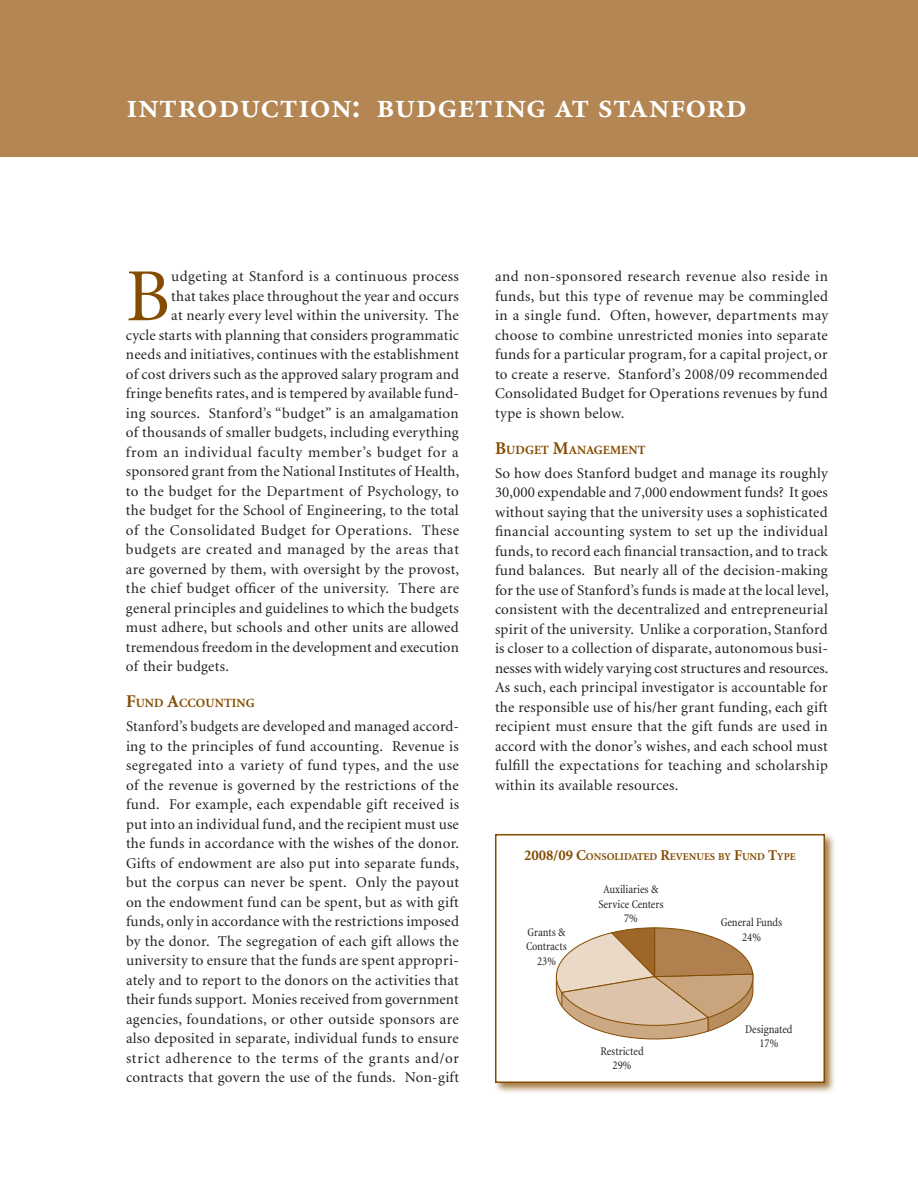
<style>
.page{position:relative;width:918px;height:1188px;background:#fff}
.page>*{position:absolute;margin:0;border:0;box-sizing:border-box;transform-origin:0 0}
.Body_text{font:75px "Minion";color:#844c00}
.section_titleR{font:36px "Minion Semibold SC";color:#fff}
.Body_text-2{font:15px/19.5px "Minion";letter-spacing:.02em;color:#231f20;text-align:justify}
.Body_text-3{font:15px "Minion";letter-spacing:.045em;color:#231f20}
.Subhead_2N{font:700 12.6px "Minion";letter-spacing:.01em;color:#844c00}
.t1{font:condensed 12px/14.4px "Minion";color:#231f20;text-align:center}
.t2{font:700 10.5px "Minion";color:#844c00}
.s1{font-size:18px}
.s2{font-size:15px}
</style>
<div class="page">
<div style="left:0;top:0;width:918px;height:158px;background:#b38653"></div>
<div style="left:492px;top:831px;width:346px;height:264px;background:#844c00;opacity:.75"></div>
<div style="left:496px;top:835px;width:328px;height:247px;background:#fff"></div>
<div style="left:495px;top:834px;width:330px;height:249px;border:2px solid #844c00"></div>
<svg style="left:555px;top:927px;width:199px;height:113px"></svg>
<p class="section_titleR" style="left:126px;top:87px;width:622px">introduction: budgeting at stanford</p>
<p class="Body_text" style="left:126px;top:259px;width:45px">B</p>
<p class="Body_text-2" style="left:171px;top:267px;width:289px">udgeting at Stanford is a continuous process</p>
<p class="Body_text-2" style="left:171px;top:287px;width:289px">that takes place throughout the year and occurs</p>
<p class="Body_text-2" style="left:171px;top:306px;width:289px">at nearly every level within the university. The</p>
<p class="Body_text-2" style="left:126px;top:326px;width:335px">cycle starts with planning that considers programmatic</p>
<p class="Body_text-2" style="left:126px;top:345px;width:335px">needs and initiatives, continues with the establishment</p>
<p class="Body_text-2" style="left:126px;top:365px;width:335px">of cost drivers such as the approved salary program and</p>
<p class="Body_text-2" style="left:126px;top:384px;width:335px">fringe benefits rates, and is tempered by available fund-</p>
<p class="Body_text-2" style="left:126px;top:404px;width:334px">ing sources. Stanford’s “budget” is an amalgamation</p>
<p class="Body_text-2" style="left:126px;top:423px;width:334px">of thousands of smaller budgets, including everything</p>
<p class="Body_text-3" style="left:126px;top:445px;width:334px">from an individual faculty member’s budget for a</p>
<p class="Body_text-2" style="left:126px;top:462px;width:335px">sponsored grant from the National Institutes of Health,</p>
<p class="Body_text-2" style="left:126px;top:482px;width:334px">to the budget for the Department of Psychology, to</p>
<p class="Body_text-2" style="left:126px;top:501px;width:334px">the budget for the School of Engineering, to the total</p>
<p class="Body_text-2" style="left:126px;top:521px;width:335px">of the Consolidated Budget for Operations. These</p>
<p class="Body_text-2" style="left:126px;top:540px;width:334px">budgets are created and managed by the areas that</p>
<p class="Body_text-2" style="left:126px;top:560px;width:335px">are governed by them, with oversight by the provost,</p>
<p class="Body_text-2" style="left:126px;top:579px;width:335px">the chief budget officer of the university. There are</p>
<p class="Body_text-2" style="left:126px;top:599px;width:334px">general principles and guidelines to which the budgets</p>
<p class="Body_text-2" style="left:126px;top:618px;width:334px">must adhere, but schools and other units are allowed</p>
<p class="Body_text-2" style="left:126px;top:638px;width:334px">tremendous freedom in the development and execution</p>
<p class="Body_text-2" style="left:126px;top:657px;width:104px">of their budgets.</p>
<p class="Subhead_2N" style="left:126px;top:697px;width:130px"><span class="s1">F</span>UND <span class="s1">A</span>CCOUNTING</p>
<p class="Body_text-2" style="left:126px;top:717px;width:335px">Stanford’s budgets are developed and managed accord&shy;ing to the principles of fund accounting. Revenue is segregated into a variety of fund types, and the use of the revenue is governed by the restrictions of the fund. For example, each expendable gift received is put into an individual fund, and the recipient must use the funds in accordance with the wishes of the donor.<br>Gifts of endowment are also put into separate funds, but the corpus can never be spent. Only the payout on the endowment fund can be spent, but as with gift funds, only in accordance with the restrictions imposed by the donor. The segregation of each gift allows the university to ensure that the funds are spent appropri&shy;ately and to report to the donors on the activities that their funds support. Monies received from government agencies, foundations, or other outside sponsors are also deposited in separate, individual funds to ensure strict adherence to the terms of the grants and/or contracts that govern the use of the funds. Non-gift</p>
<p class="Body_text-2" style="left:495px;top:267px;width:335px">and non-sponsored research revenue also reside in funds, but this type of revenue may be commingled in a single fund. Often, however, departments may choose to combine unrestricted monies into separate funds for a particular program, for a capital project, or to create a reserve. Stanford’s 2008/09 recommended Consolidated Budget for Operations revenues by fund type is shown below.</p>
<p class="Subhead_2N" style="left:495px;top:443px;width:152px"><span class="s1">B</span>UDGET <span class="s1">M</span>ANAGEMENT</p>
<p class="Body_text-2" style="left:495px;top:464px;width:335px">So how does Stanford budget and manage its roughly 30,000 expendable and 7,000 endowment funds? It goes without saying that the university uses a sophisticated financial accounting system to set up the individual funds, to record each financial transaction, and to track fund balances. But nearly all of the decision-making for the use of Stanford’s funds is made at the local level, consistent with the decentralized and entrepreneurial spirit of the university. Unlike a corporation, Stanford is closer to a collection of disparate, autonomous busi&shy;nesses with widely varying cost structures and resources.<br>As such, each principal investigator is accountable for the responsible use of his/her grant funding, each gift recipient must ensure that the gift funds are used in accord with the donor’s wishes, and each school must fulfill the expectations for teaching and scholarship within its available resources.</p>
<p class="t2" style="left:524px;top:851px;width:273px"><span class="s2">2008/09 C</span>ONSOLIDATED <span class="s2">R</span>EVENUES BY <span class="s2">F</span>UND <span class="s2">T</span>YPE</p>
<p class="t1" style="left:526px;top:925px;width:43px">Grants &amp;<br>Contracts<br>23%</p>
<p class="t1" style="left:598px;top:883px;width:67px">Auxiliaries &amp;<br>Service Centers<br>7%</p>
<p class="t1" style="left:600px;top:1044px;width:45px">Restricted<br>29%</p>
<p class="t1" style="left:721px;top:916px;width:63px">General Funds<br>24%</p>
<p class="t1" style="left:745px;top:1022px;width:49px">Designated<br>17%</p>
</div>
